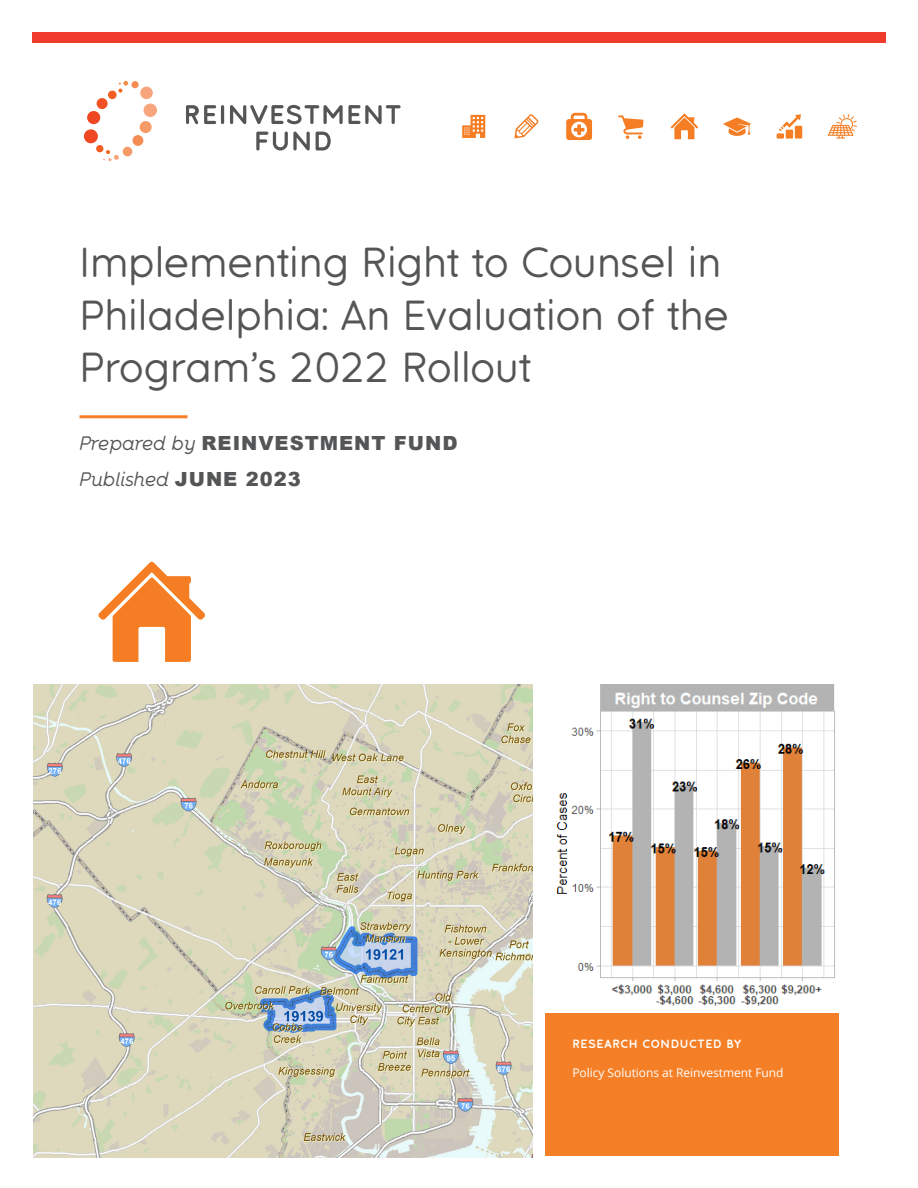
<style>
.page{position:relative;width:918px;height:1188px;background:#fff}
.page>*{position:absolute;margin:0;border:0;box-sizing:border-box;transform-origin:0 0}
.Cover_Title{font:42px/52.5px "Reinvestment";color:#545557}
.Cover_Date{font:900 19.5px/36.2px "Arial";letter-spacing:.05em;color:#545557}
.Caption_Heading__whi{font:12px "Open Sans";letter-spacing:-.005em;color:#fff}
.Caption_Heading__whi-2{font:700 12px "Reinvestment";letter-spacing:.06em;color:#fff}
.s1{font-family:"Reinvestment";font-weight:400;font-style:italic}
</style>
<div class="page">
<hr style="left:80px;top:415px;width:108px;height:3px;background:#f47f26">
<div style="left:545px;top:1014px;width:294px;height:142px;background:#f47f26"></div>
<div style="left:32px;top:32px;width:854px;height:11px;background:#ef3b2c"></div>
<div style="left:87px;top:111px;width:13px;height:13px;background:#ef4722;border-radius:50%"></div>
<div style="left:97px;top:98px;width:11px;height:11px;background:#f05022;border-radius:50%"></div>
<div style="left:108px;top:91px;width:9px;height:8px;background:#f25d21;border-radius:50%"></div>
<div style="left:84px;top:129px;width:14px;height:14px;background:#ef4722;border-radius:50%"></div>
<div style="left:96px;top:145px;width:7px;height:7px;background:#f25d21;border-radius:50%"></div>
<svg style="left:118px;top:81px;width:10px;height:12px"></svg>
<div style="left:132px;top:81px;width:7px;height:7px;background:#f58d53;border-radius:50%"></div>
<div style="left:140px;top:87px;width:13px;height:12px;background:#f7a57c;border-radius:50%"></div>
<div style="left:144px;top:104px;width:13px;height:13px;background:#f7a57c;border-radius:50%"></div>
<div style="left:140px;top:121px;width:12px;height:12px;background:#f69a67;border-radius:50%"></div>
<div style="left:133px;top:135px;width:10px;height:11px;background:#f58d53;border-radius:50%"></div>
<div style="left:123px;top:147px;width:9px;height:9px;background:#f69a67;border-radius:50%"></div>
<svg style="left:103px;top:150px;width:16px;height:11px"></svg>
<hr style="left:221px;top:105px;width:3px;height:19px;background:#545557;border-radius:2px">
<svg style="left:256px;top:132px;width:54px;height:19px"></svg>
<svg style="left:316px;top:132px;width:15px;height:19px"></svg>
<svg style="left:230px;top:105px;width:171px;height:19px"></svg>
<svg style="left:186px;top:105px;width:30px;height:19px"></svg>
<svg style="left:462px;top:115px;width:23px;height:23px"></svg>
<svg style="left:514px;top:114px;width:25px;height:24px"></svg>
<svg style="left:566px;top:113px;width:26px;height:27px"></svg>
<svg style="left:618px;top:115px;width:26px;height:24px"></svg>
<svg style="left:671px;top:114px;width:27px;height:25px"></svg>
<svg style="left:723px;top:117px;width:28px;height:19px"></svg>
<div style="left:777px;top:133px;width:7px;height:6px;background:#f57e25"></div>
<div style="left:795px;top:126px;width:7px;height:13px;background:#f57e25"></div>
<div style="left:786px;top:130px;width:7px;height:9px;background:#f57e25"></div>
<svg style="left:779px;top:114px;width:22px;height:17px"></svg>
<svg style="left:828px;top:114px;width:29px;height:24px"></svg>
<img style="left:33px;top:685px;width:499px;height:472px">
<svg style="left:98px;top:562px;width:107px;height:100px"></svg>
<img style="left:556px;top:684px;width:279px;height:322px">
<p class="Cover_Title" style="left:80px;top:237px;width:651px">Implementing Right to Counsel in<br>Philadelphia: An Evaluation of the<br>Program’s 2022 Rollout</p>
<p class="Cover_Date" style="left:80px;top:424px;width:380px"><span class="s1">Prepared by</span> REINVESTMENT FUND<br><span class="s1">Published</span> JUNE 2023</p>
<p class="Caption_Heading__whi-2" style="left:572px;top:1036px;width:171px">RESEARCH CONDUCTED BY</p>
<p class="Caption_Heading__whi" style="left:572px;top:1064px;width:213px">Policy Solutions at Reinvestment Fund</p>
</div>
